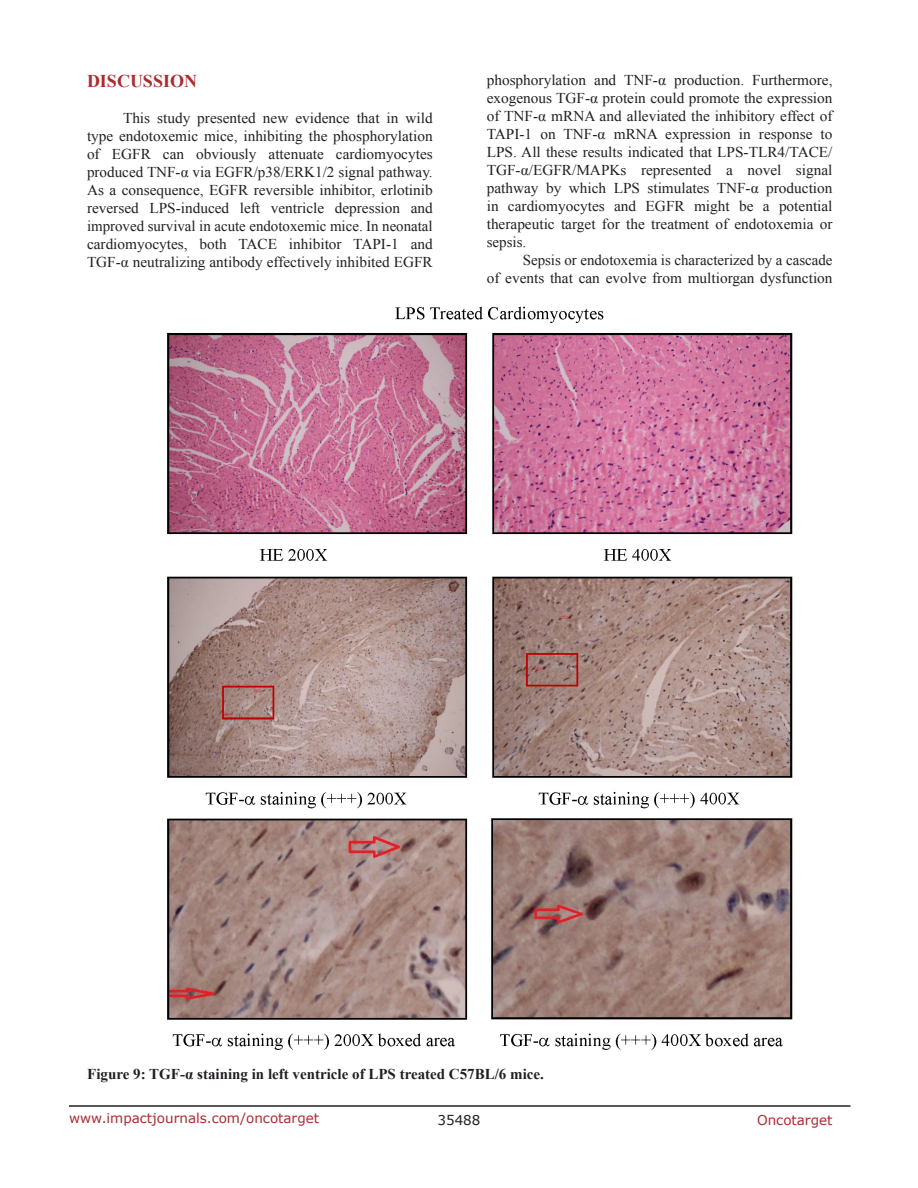
<style>
.page{position:relative;width:918px;height:1188px;background:#fff}
.page>*{position:absolute;margin:0;border:0;box-sizing:border-box;transform-origin:0 0}
.Heading{font:700 18px "Times New Roman";color:#ac2b31}
.BodyText{font:15px/18px "Times New Roman";color:#221f22;text-align:justify}
.FigureText{font:700 15px "Times New Roman";color:#221f22}
.t1{font:13.5px "Verdana";color:#ac2b31}
.t2{font:13.5px "Verdana";color:#221f22}
</style>
<div class="page">
<hr style="left:69px;top:1105px;width:781px;height:2px;background:#231f20">
<img style="left:167px;top:306px;width:626px;height:744px">
<p class="Heading" style="left:87px;top:69px;width:112px">DISCUSSION</p>
<p class="BodyText" style="left:87px;top:109px;width:347px;text-indent:36px">This study presented new evidence that in wild type endotoxemic mice, inhibiting the phosphorylation of EGFR can obviously attenuate cardiomyocytes produced TNF-α via EGFR/p38/ERK1/2 signal pathway.<br>As a consequence, EGFR reversible inhibitor, erlotinib reversed LPS-induced left ventricle depression and improved survival in acute endotoxemic mice. In neonatal cardiomyocytes, both TACE inhibitor TAPI-1 and TGF-α neutralizing antibody effectively inhibited EGFR</p>
<p class="BodyText" style="left:487px;top:71px;width:347px">phosphorylation and TNF-α production. Furthermore, exogenous TGF-α protein could promote the expression of TNF-α mRNA and alleviated the inhibitory effect of TAPI-1 on TNF-α mRNA expression in response to LPS. All these results indicated that LPS-TLR4/TACE/ TGF-α/EGFR/MAPKs represented a novel signal pathway by which LPS stimulates TNF-α production in cardiomyocytes and EGFR might be a potential therapeutic target for the treatment of endotoxemia or sepsis.</p>
<p class="BodyText" style="left:487px;top:251px;width:347px;text-align:right">Sepsis or endotoxemia is characterized by a cascade<br>of events that can evolve from multiorgan dysfunction</p>
<p class="FigureText" style="left:87px;top:1064px;width:458px">Figure 9: TGF-α staining in left ventricle of LPS treated C57BL/6 mice.</p>
<p class="t1" style="left:69px;top:1109px;width:252px">www.impactjournals.com/oncotarget</p>
<p class="t2" style="left:438px;top:1111px;width:44px">35488</p>
<p class="t1" style="left:757px;top:1111px;width:77px">Oncotarget</p>
</div>
